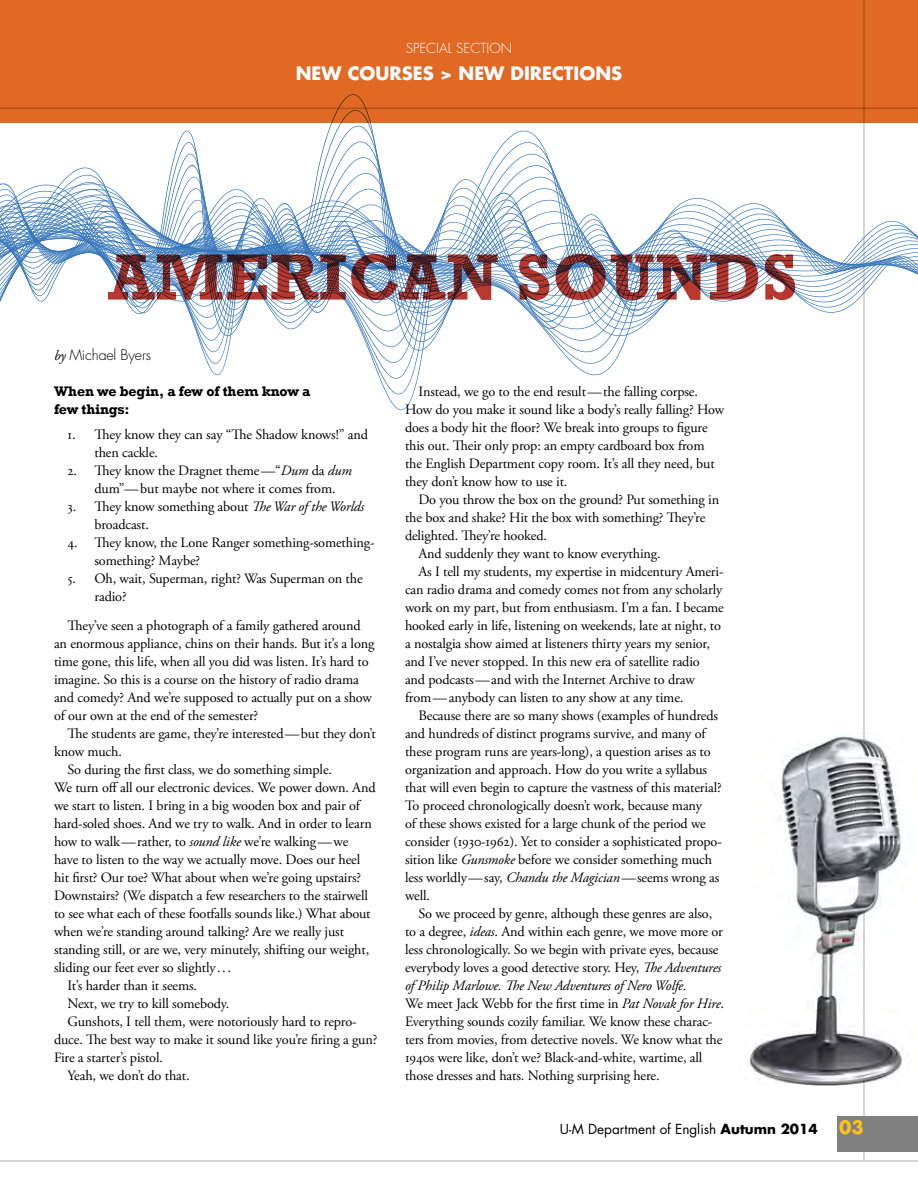
<style>
.page{position:relative;width:918px;height:1188px;background:#fff}
.page>*{position:absolute;margin:0;border:0;box-sizing:border-box;transform-origin:0 0}
.t1{font:700 18px "Futura";color:#fff}
.t2{font:14.25px/18px "Adobe Garamond Pro";letter-spacing:-.01em;color:#000}
.t3{font:italic 14.25px "Adobe Garamond Pro";letter-spacing:-.01em;color:#000}
.t4{font:700 14.25px/18px "Rockwell";letter-spacing:-.01em;color:#000}
.t5{font:300 14.25px "Futura";letter-spacing:-.01em;color:#000}
.t6{font:13.5px "Futura";color:#000}
.t7{font:300 13.5px "Futura";color:#fff}
.s1{font-family:"Adobe Garamond Pro";font-weight:400;font-style:italic}
.s2{font-style:italic}
.s3{font-weight:700}
.s4{font-weight:700;font-size:18px;color:#fec018}
</style>
<div class="page">
<hr style="left:0;top:1161px;width:918px;height:1px;background:#aab1af">
<hr style="left:864px;top:0;width:1px;height:740px;background:#aab1af">
<hr style="left:864px;top:1080px;width:1px;height:81px;background:#aab1af">
<div style="left:837px;top:1116px;width:81px;height:36px;background:#808081"></div>
<svg style="left:378px;top:175px;width:327px;height:235px"></svg>
<svg style="left:68px;top:158px;width:349px;height:18px"></svg>
<svg style="left:0;top:176px;width:420px;height:12px"></svg>
<svg style="left:0;top:188px;width:423px;height:7px"></svg>
<svg style="left:0;top:195px;width:470px;height:181px"></svg>
<svg style="left:0;top:199px;width:918px;height:120px"></svg>
<div style="left:0;top:0;width:918px;height:123px;background:#e16924"></div>
<img style="left:748px;top:734px;width:154px;height:352px">
<p class="t5" style="left:54px;top:345px;width:99px"><span class="s1">by</span> Michael Byers</p>
<p class="t7" style="left:406px;top:40px;width:108px">SPECIAL SECTION</p>
<p class="t1" style="left:296px;top:61px;width:328px">NEW COURSES &gt; NEW DIRECTIONS</p>
<p class="t4" style="left:54px;top:382px;width:258px">When we begin, a few of them know a few things:</p>
<p class="t2" style="left:94px;top:426px;width:275px;text-indent:-27px">1. They know they can say “The Shadow knows!” and then cackle.</p>
<p class="t2" style="left:94px;top:462px;width:259px;text-indent:-27px">2. They know the Dragnet theme—“<span class="s2">Dum</span> da <span class="s2">dum </span>dum”—but maybe not where it comes from.</p>
<p class="t2" style="left:94px;top:498px;width:271px;text-indent:-27px">3. They know something about <span class="s2">The War of the Worlds </span>broadcast.</p>
<p class="t2" style="left:94px;top:534px;width:282px;text-indent:-27px">4. They know, the Lone Ranger something-something&shy;something? Maybe?</p>
<p class="t2" style="left:94px;top:570px;width:270px;text-indent:-27px">5. Oh, wait, Superman, right? Was Superman on the radio?</p>
<p class="t2" style="left:54px;top:617px;width:322px;text-indent:13px">They’ve seen a photograph of a family gathered around an enormous appliance, chins on their hands. But it’s a long time gone, this life, when all you did was listen. It’s hard to imagine. So this is a course on the history of radio drama and comedy? And we’re supposed to actually put on a show of our own at the end of the semester?</p>
<p class="t2" style="left:67px;top:725px;width:310px">The students are game, they’re interested—but they don’t</p>
<p class="t2" style="left:54px;top:743px;width:69px">know much.</p>
<p class="t2" style="left:67px;top:761px;width:266px">So during the first class, we do something simple.</p>
<p class="t2" style="left:54px;top:779px;width:323px">We turn off all our electronic devices. We power down. And</p>
<p class="t2" style="left:54px;top:797px;width:308px">we start to listen. I bring in a big wooden box and pair of</p>
<p class="t2" style="left:54px;top:815px;width:319px">hard-soled shoes. And we try to walk. And in order to learn</p>
<p class="t2" style="left:54px;top:833px;width:296px">how to walk—rather, to <span class="s2">sound like</span> we’re walking—we</p>
<p class="t2" style="left:54px;top:851px;width:308px">have to listen to the way we actually move. Does our heel</p>
<p class="t2" style="left:54px;top:869px;width:309px">hit first? Our toe? What about when we’re going upstairs?</p>
<p class="t2" style="left:54px;top:887px;width:315px">Downstairs? (We dispatch a few researchers to the stairwell</p>
<p class="t2" style="left:54px;top:905px;width:318px">to see what each of these footfalls sounds like.) What about</p>
<p class="t2" style="left:54px;top:923px;width:292px">when we’re standing around talking? Are we really just</p>
<p class="t2" style="left:54px;top:941px;width:317px">standing still, or are we, very minutely, shifting our weight,</p>
<p class="t2" style="left:54px;top:959px;width:178px">sliding our feet ever so slightly...</p>
<p class="t2" style="left:68px;top:977px;width:131px">It’s harder than it seems.</p>
<p class="t2" style="left:68px;top:995px;width:163px">Next, we try to kill somebody.</p>
<p class="t2" style="left:68px;top:1013px;width:291px">Gunshots, I tell them, were notoriously hard to repro-</p>
<p class="t2" style="left:54px;top:1031px;width:325px">duce. The best way to make it sound like you’re firing a gun?</p>
<p class="t2" style="left:54px;top:1049px;width:110px">Fire a starter’s pistol.</p>
<p class="t2" style="left:68px;top:1067px;width:124px">Yeah, we don’t do that.</p>
<p class="t2" style="left:405px;top:383px;width:321px;text-indent:13px">Instead, we go to the end result—the falling corpse.<br>How do you make it sound like a body’s really falling? How does a body hit the floor? We break into groups to figure this out. Their only prop: an empty cardboard box from the English Department copy room. It’s all they need, but they don’t know how to use it.</p>
<p class="t2" style="left:419px;top:491px;width:302px">Do you throw the box on the ground? Put something in</p>
<p class="t2" style="left:405px;top:509px;width:302px">the box and shake? Hit the box with something? They’re</p>
<p class="t2" style="left:405px;top:527px;width:144px">delighted. They’re hooked.</p>
<p class="t2" style="left:419px;top:545px;width:244px">And suddenly they want to know everything.</p>
<p class="t2" style="left:419px;top:563px;width:307px">As I tell my students, my expertise in midcentury Ameri-</p>
<p class="t2" style="left:405px;top:581px;width:319px">can radio drama and comedy comes not from any scholarly</p>
<p class="t2" style="left:405px;top:599px;width:320px">work on my part, but from enthusiasm. I’m a fan. I became</p>
<p class="t2" style="left:405px;top:617px;width:318px">hooked early in life, listening on weekends, late at night, to</p>
<p class="t2" style="left:405px;top:635px;width:306px">a nostalgia show aimed at listeners thirty years my senior,</p>
<p class="t2" style="left:405px;top:653px;width:296px">and I’ve never stopped. In this new era of satellite radio</p>
<p class="t2" style="left:405px;top:671px;width:291px">and podcasts—and with the Internet Archive to draw</p>
<p class="t2" style="left:405px;top:689px;width:280px">from—anybody can listen to any show at any time.</p>
<p class="t2" style="left:419px;top:707px;width:301px">Because there are so many shows (examples of hundreds</p>
<p class="t2" style="left:405px;top:725px;width:302px">and hundreds of distinct programs survive, and many of</p>
<p class="t2" style="left:405px;top:743px;width:307px">these program runs are years-long), a question arises as to</p>
<p class="t2" style="left:405px;top:761px;width:304px">organization and approach. How do you write a syllabus</p>
<p class="t2" style="left:405px;top:779px;width:318px">that will even begin to capture the vastness of this material?</p>
<p class="t2" style="left:405px;top:797px;width:299px">To proceed chronologically doesn’t work, because many</p>
<p class="t2" style="left:405px;top:815px;width:302px">of these shows existed for a large chunk of the period we</p>
<p class="t2" style="left:405px;top:833px;width:318px">consider (1930-1962). Yet to consider a sophisticated propo-</p>
<p class="t2" style="left:405px;top:851px;width:309px">sition like <span class="s2">Gunsmoke</span> before we consider something much</p>
<p class="t2" style="left:405px;top:869px;width:316px">less worldly—say, <span class="s2">Chandu the Magician—</span>seems wrong as</p>
<p class="t2" style="left:405px;top:887px;width:26px">well.</p>
<p class="t2" style="left:419px;top:905px;width:295px">So we proceed by genre, although these genres are also,</p>
<p class="t2" style="left:405px;top:923px;width:319px">to a degree, <span class="s2">ideas</span>. And within each genre, we move more or</p>
<p class="t2" style="left:405px;top:941px;width:315px">less chronologically. So we begin with private eyes, because</p>
<p class="t2" style="left:405px;top:959px;width:318px">everybody loves a good detective story. Hey, <span class="s2">The Adventures</span></p>
<p class="t3" style="left:405px;top:977px;width:283px">of Philip Marlowe. The New Adventures of Nero Wolfe.</p>
<p class="t2" style="left:405px;top:995px;width:321px">We meet Jack Webb for the first time in <span class="s2">Pat Novak for Hire</span>.</p>
<p class="t2" style="left:405px;top:1013px;width:309px">Everything sounds cozily familiar. We know these charac-</p>
<p class="t2" style="left:405px;top:1031px;width:319px">ters from movies, from detective novels. We know what the</p>
<p class="t2" style="left:405px;top:1049px;width:299px">1940s were like, don’t we? Black-and-white, wartime, all</p>
<p class="t2" style="left:405px;top:1067px;width:256px">those dresses and hats. Nothing surprising here.</p>
<p class="t6" style="left:560px;top:1120px;width:306px">U‑M Department of English <span class="s3">Autumn 2014</span> <span class="s4">03</span></p>
</div>
